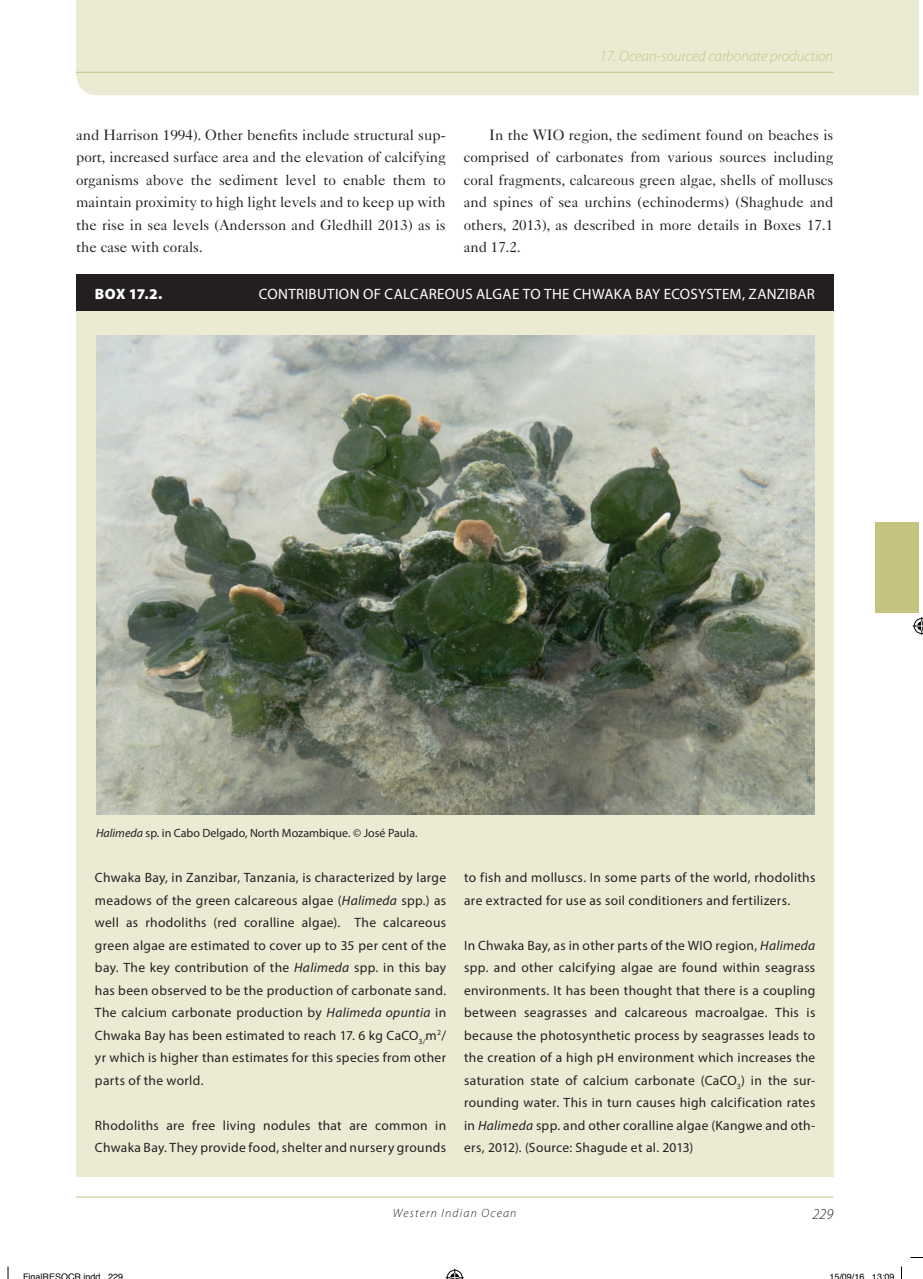
<style>
.page{position:relative;width:923px;height:1279px;background:#fff}
.page>*{position:absolute;margin:0;border:0;box-sizing:border-box;transform-origin:0 0}
.t1{font:15px/22.5px "Caslon 540 LT Std";color:#231f20;text-align:justify}
.t2{font:15px "Myriad Pro";letter-spacing:.01em;color:#fff}
.t3{font:italic 300 15px "Myriad Pro";color:#c4c380}
.t4{font:900 15px "Myriad Pro";color:#fff}
.t5{font:italic 300 15px "Myriad Pro";color:#231f20}
.t6{font:13.5px/22.5px "Myriad Pro";letter-spacing:.025em;color:#231f20;text-align:justify}
.t7{font:12px "Myriad Pro";color:#231f20}
.t8{font:italic 300 12px "Myriad Pro";letter-spacing:.1em;color:#231f20}
.t9{font:9px "Helvetica";color:#000}
.s1{font-style:italic}
</style>
<div class="page">
<div style="left:76px;top:0;width:842px;height:95px;background:#ebebd4"></div>
<hr style="left:76px;top:72px;width:757px;height:1px;background:#c4c380">
<hr style="left:76px;top:1197px;width:757px;height:1px;background:#c4c380">
<div style="left:875px;top:522px;width:43px;height:90px;background:#c4c380"></div>
<div style="left:76px;top:298px;width:757px;height:879px;background:#ebebd4"></div>
<div style="left:76px;top:275px;width:757px;height:36px;background:#231f20"></div>
<img style="left:96px;top:336px;width:718px;height:479px">
<svg style="left:910px;top:1257px;width:12px;height:1px"></svg>
<svg style="left:7px;top:1266px;width:2px;height:13px"></svg>
<svg style="left:901px;top:1266px;width:1px;height:13px"></svg>
<svg style="left:445px;top:1269px;width:18px;height:10px"></svg>
<svg style="left:912px;top:617px;width:10px;height:18px"></svg>
<p class="t3" style="left:599px;top:47px;width:235px">17. Ocean-sourced carbonate production</p>
<p class="t1" style="left:76px;top:123px;width:371px">and Harrison 1994). Other benefits include structural sup&shy;port, increased surface area and the elevation of calcifying organisms above the sediment level to enable them to maintain proximity to high light levels and to keep up with the rise in sea levels (Andersson and Gledhill 2013) as is the case with corals.</p>
<p class="t1" style="left:463px;top:123px;width:371px;text-indent:26px">In the WIO region, the sediment found on beaches is comprised of carbonates from various sources including coral fragments, calcareous green algae, shells of molluscs and spines of sea urchins (echinoderms) (Shaghude and others, 2013), as described in more details in Boxes 17.1 and 17.2.</p>
<p class="t4" style="left:95px;top:284px;width:69px">BOX 17.2.</p>
<p class="t2" style="left:259px;top:284px;width:18px">Contribution</p>
<p class="t2" style="left:363px;top:284px;width:32px">of calcareous</p>
<p class="t2" style="left:476px;top:284px;width:10px">algae</p>
<p class="t2" style="left:523px;top:284px;width:31px">to the</p>
<p class="t2" style="left:573px;top:284px;width:20px">Chwaka</p>
<p class="t2" style="left:635px;top:284px;width:38px">Bay ecos</p>
<p class="t2" style="left:698px;top:284px;width:18px">ystem</p>
<p class="t2" style="left:742px;top:284px;width:25px">, Zanzibar</p>
<p class="t7" style="left:96px;top:826px;width:323px"><span class="s1">Halimeda</span> sp. in Cabo Delgado, North Mozambique. © José Paula.</p>
<p class="t6" style="left:95px;top:866px;width:353px">Chwaka Bay, in Zanzibar, Tanzania, is characterized by large meadows of the green calcareous algae (<span class="s1">Halimeda</span> spp.) as well as rhodoliths (red coralline algae). The calcareous green algae are estimated to cover up to 35 per cent of the bay. The key contribution of the <span class="s1">Halimeda</span> spp. in this bay has been observed to be the production of carbonate sand.<br>The calcium carbonate production by <span class="s1">Halimeda opuntia</span> in Chwaka Bay has been estimated to reach 17. 6 kg CaCO<sub>3/</sub>m<sup>2</sup>/ yr which is higher than estimates for this species from other parts of the world.</p>
<p class="t6" style="left:95px;top:1114px;width:352px">Rhodoliths are free living nodules that are common in<br>Chwaka Bay. They provide food, shelter and nursery grounds</p>
<p class="t6" style="left:464px;top:866px;width:353px">to fish and molluscs. In some parts of the world, rhodoliths are extracted for use as soil conditioners and fertilizers.</p>
<p class="t6" style="left:464px;top:934px;width:353px">In Chwaka Bay, as in other parts of the WIO region, <span class="s1">Halimeda </span>spp. and other calcifying algae are found within seagrass environments. It has been thought that there is a coupling between seagrasses and calcareous macroalgae. This is because the photosynthetic process by seagrasses leads to the creation of a high pH environment which increases the saturation state of calcium carbonate (CaCO<sub>3</sub>) in the sur&shy;rounding water. This in turn causes high calcification rates in <span class="s1">Halimeda</span> spp. and other coralline algae (Kangwe and oth&shy;ers, 2012). (Source: Shagude et al. 2013)</p>
<p class="t8" style="left:393px;top:1206px;width:125px">Western Indian Ocean</p>
<p class="t5" style="left:812px;top:1205px;width:22px">229</p>
<p class="t9" style="left:23px;top:1270px;width:102px">FinalRESOCR indd 229</p>
<p class="t9" style="left:829px;top:1270px;width:67px">15/09/16 13:09</p>
</div>
